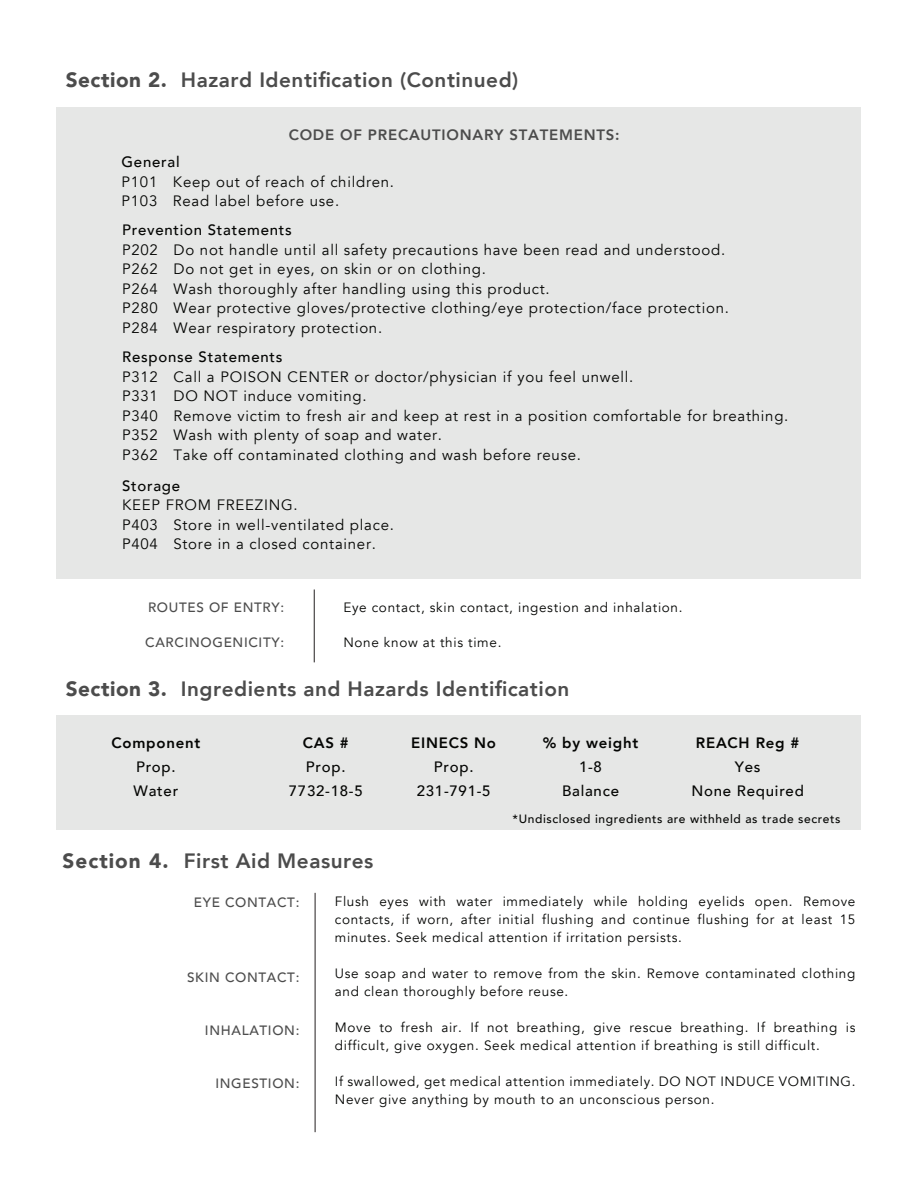
<style>
.page{position:relative;width:918px;height:1188px;background:#fff}
.page>*{position:absolute;margin:0;border:0;box-sizing:border-box;transform-origin:0 0}
.t1{font:800 20.7px "Avenir";letter-spacing:.025em;color:#4c4c4c}
.t2{font:15px/19.5px "Avenir";letter-spacing:.05em;color:#040503}
.t3{font:500 15px/24px "Avenir";letter-spacing:.05em;color:#040503;text-align:center}
.t4{font:800 15px "Avenir";letter-spacing:.05em;color:#040503}
.t5{font:800 15px "Avenir";letter-spacing:.05em;color:#4c4c4c}
.t6{font:13.5px/18px "Avenir";letter-spacing:.05em;color:#040503}
.t7{font:500 13.5px "Avenir";letter-spacing:.05em;color:#4c4c4c}
.t8{font:500 12px "Avenir";letter-spacing:.05em;color:#040503}
.s1{font-weight:900}
</style>
<div class="page">
<div style="left:57px;top:715px;width:804px;height:115px;background:#e6e7e6"></div>
<div style="left:57px;top:107px;width:804px;height:471px;background:#e6e7e6"></div>
<hr style="left:314px;top:590px;width:1px;height:72px;background:#231f20">
<hr style="left:315px;top:893px;width:1px;height:239px;background:#231f20">
<h1 class="t1" style="left:66px;top:64px;width:454px"><span class="s1">Section 2.</span> Hazard Identification (Continued)</h1>
<p class="t5" style="left:289px;top:123px;width:332px">CODE OF PRECAUTIONARY STATEMENTS:</p>
<p class="t3" style="left:121px;top:149px;width:60px">General</p>
<p class="t2" style="left:121px;top:172px;width:274px">P101 Keep out of reach of children.<br>P103 Read label before use.</p>
<p class="t3" style="left:122px;top:217px;width:171px">Prevention Statements</p>
<p class="t2" style="left:122px;top:240px;width:608px">P202 Do not handle until all safety precautions have been read and understood.<br>P262 Do not get in eyes, on skin or on clothing.<br>P264 Wash thoroughly after handling using this product.<br>P280 Wear protective gloves/protective clothing/eye protection/face protection.<br>P284 Wear respiratory protection.</p>
<p class="t3" style="left:122px;top:344px;width:162px">Response Statements</p>
<p class="t2" style="left:122px;top:367px;width:668px">P312 Call a POISON CENTER or doctor/physician if you feel unwell.<br>P331 DO NOT induce vomiting.<br>P340 Remove victim to fresh air and keep at rest in a position comfortable for breathing.<br>P352 Wash with plenty of soap and water.<br>P362 Take off contaminated clothing and wash before reuse.</p>
<p class="t3" style="left:122px;top:473px;width:60px">Storage</p>
<p class="t2" style="left:122px;top:496px;width:273px">KEEP FROM FREEZING.<br>P403 Store in well-ventilated place.<br>P404 Store in a closed container.</p>
<p class="t7" style="left:148px;top:595px;width:138px">ROUTES OF ENTRY:</p>
<p class="t6" style="left:343px;top:598px;width:341px">Eye contact, skin contact, ingestion and inhalation.</p>
<p class="t7" style="left:145px;top:631px;width:140px">CARCINOGENICITY:</p>
<p class="t6" style="left:343px;top:634px;width:160px">None know at this time.</p>
<h1 class="t1" style="left:66px;top:672px;width:505px"><span class="s1">Section 3.</span> Ingredients and Hazards Identification</h1>
<p class="t4" style="left:112px;top:731px;width:90px">Component</p>
<p class="t3" style="left:134px;top:754px;width:46px;text-align:left">Prop.<br>Water</p>
<p class="t4" style="left:303px;top:731px;width:48px">CAS #</p>
<p class="t3" style="left:289px;top:754px;width:75px">Prop.<br>7732-18-5</p>
<h1 class="t1" style="left:63px;top:845px;width:312px"><span class="s1">Section 4.</span> First Aid Measures</h1>
<p class="t4" style="left:411px;top:731px;width:86px">EINECS No</p>
<p class="t3" style="left:417px;top:754px;width:75px">Prop.<br>231-791-5</p>
<p class="t4" style="left:543px;top:731px;width:97px">% by weight</p>
<p class="t3" style="left:562px;top:754px;width:59px">1-8<br>Balance</p>
<p class="t4" style="left:696px;top:731px;width:105px">REACH Reg #</p>
<p class="t3" style="left:692px;top:754px;width:114px">Yes<br>None Required</p>
<p class="t8" style="left:513px;top:808px;width:329px">*Undisclosed ingredients are withheld as trade secrets</p>
<p class="t7" style="left:194px;top:891px;width:107px">EYE CONTACT:</p>
<p class="t7" style="left:187px;top:966px;width:114px">SKIN CONTACT:</p>
<p class="t7" style="left:205px;top:1019px;width:96px">INHALATION:</p>
<p class="t7" style="left:215px;top:1072px;width:86px">INGESTION:</p>
<p class="t6" style="left:335px;top:892px;width:522px;text-align:justify">Flush eyes with water immediately while holding eyelids open. Remove contacts, if worn, after initial flushing and continue flushing for at least 15 minutes. Seek medical attention if irritation persists.</p>
<p class="t6" style="left:335px;top:964px;width:522px">Use soap and water to remove from the skin. Remove contaminated clothing and clean thoroughly before reuse.</p>
<p class="t6" style="left:335px;top:1018px;width:522px">Move to fresh air. If not breathing, give rescue breathing. If breathing is difficult, give oxygen. Seek medical attention if breathing is still difficult.</p>
<p class="t6" style="left:335px;top:1072px;width:522px">If swallowed, get medical attention immediately. DO NOT INDUCE VOMITING.<br>Never give anything by mouth to an unconscious person.</p>
</div>
